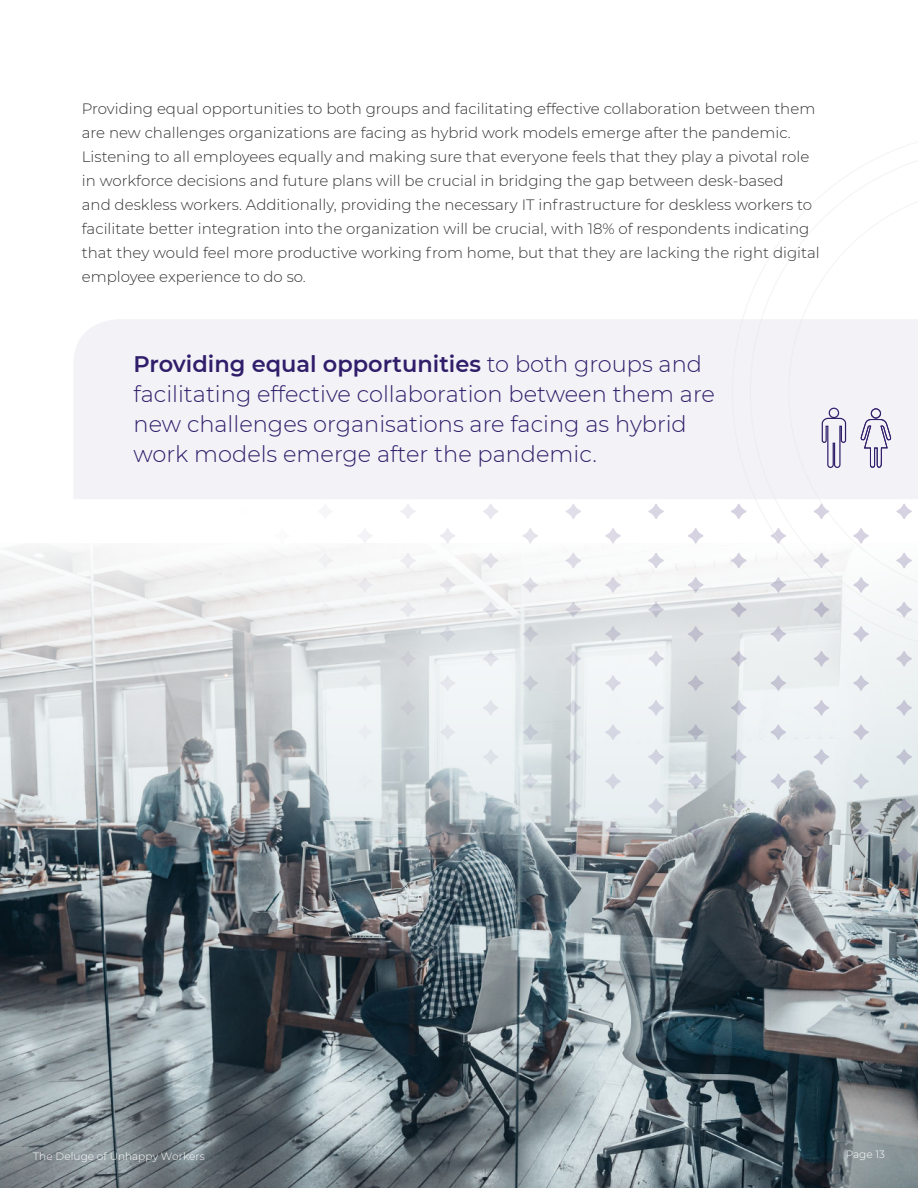
<style>
.page{position:relative;width:918px;height:1188px;background:#fff}
.page>*{position:absolute;margin:0;border:0;box-sizing:border-box;transform-origin:0 0}
.t1{font:300 22.5px/30px "Montserrat";color:#301e6a}
.t2{font:300 15px/24px "Montserrat";color:#333}
.t3{font:300 10.5px "Montserrat";letter-spacing:.005em;color:#fff}
.s1{font-weight:600}
</style>
<div class="page">
<img style="left:0;top:547px;width:918px;height:641px">
<svg style="left:0;top:847px;width:3px;height:16px"></svg>
<svg style="left:0;top:798px;width:3px;height:16px"></svg>
<svg style="left:0;top:749px;width:3px;height:16px"></svg>
<svg style="left:0;top:700px;width:3px;height:16px"></svg>
<svg style="left:0;top:651px;width:3px;height:16px"></svg>
<svg style="left:0;top:602px;width:3px;height:16px"></svg>
<svg style="left:0;top:553px;width:3px;height:15px"></svg>
<svg style="left:26px;top:822px;width:16px;height:16px"></svg>
<svg style="left:26px;top:773px;width:16px;height:16px"></svg>
<svg style="left:26px;top:724px;width:16px;height:16px"></svg>
<svg style="left:26px;top:675px;width:16px;height:16px"></svg>
<svg style="left:26px;top:626px;width:16px;height:16px"></svg>
<svg style="left:26px;top:577px;width:16px;height:16px"></svg>
<svg style="left:69px;top:847px;width:16px;height:16px"></svg>
<svg style="left:69px;top:798px;width:16px;height:16px"></svg>
<svg style="left:69px;top:749px;width:16px;height:16px"></svg>
<svg style="left:69px;top:700px;width:16px;height:16px"></svg>
<svg style="left:69px;top:651px;width:16px;height:16px"></svg>
<svg style="left:69px;top:602px;width:16px;height:16px"></svg>
<svg style="left:69px;top:553px;width:16px;height:15px"></svg>
<svg style="left:109px;top:822px;width:16px;height:16px"></svg>
<svg style="left:109px;top:773px;width:16px;height:16px"></svg>
<svg style="left:109px;top:724px;width:16px;height:16px"></svg>
<svg style="left:109px;top:675px;width:16px;height:16px"></svg>
<svg style="left:109px;top:626px;width:16px;height:16px"></svg>
<svg style="left:109px;top:577px;width:16px;height:16px"></svg>
<svg style="left:152px;top:847px;width:16px;height:16px"></svg>
<svg style="left:152px;top:798px;width:16px;height:16px"></svg>
<svg style="left:152px;top:749px;width:16px;height:16px"></svg>
<svg style="left:152px;top:700px;width:16px;height:16px"></svg>
<svg style="left:152px;top:651px;width:16px;height:16px"></svg>
<svg style="left:152px;top:602px;width:16px;height:16px"></svg>
<svg style="left:152px;top:553px;width:16px;height:15px"></svg>
<svg style="left:192px;top:822px;width:16px;height:16px"></svg>
<svg style="left:192px;top:773px;width:16px;height:16px"></svg>
<svg style="left:192px;top:724px;width:16px;height:16px"></svg>
<svg style="left:192px;top:675px;width:16px;height:16px"></svg>
<svg style="left:192px;top:626px;width:16px;height:16px"></svg>
<svg style="left:192px;top:577px;width:16px;height:16px"></svg>
<svg style="left:235px;top:847px;width:16px;height:16px"></svg>
<svg style="left:235px;top:798px;width:16px;height:16px"></svg>
<svg style="left:235px;top:749px;width:16px;height:16px"></svg>
<svg style="left:235px;top:700px;width:16px;height:16px"></svg>
<svg style="left:235px;top:651px;width:16px;height:16px"></svg>
<svg style="left:235px;top:602px;width:16px;height:16px"></svg>
<svg style="left:235px;top:553px;width:16px;height:15px"></svg>
<svg style="left:274px;top:822px;width:16px;height:16px"></svg>
<svg style="left:274px;top:773px;width:16px;height:16px"></svg>
<svg style="left:274px;top:724px;width:16px;height:16px"></svg>
<svg style="left:274px;top:675px;width:16px;height:16px"></svg>
<svg style="left:274px;top:626px;width:16px;height:16px"></svg>
<svg style="left:274px;top:577px;width:16px;height:16px"></svg>
<svg style="left:317px;top:847px;width:16px;height:16px"></svg>
<svg style="left:317px;top:798px;width:16px;height:16px"></svg>
<svg style="left:317px;top:749px;width:16px;height:16px"></svg>
<svg style="left:317px;top:700px;width:16px;height:16px"></svg>
<svg style="left:317px;top:651px;width:16px;height:16px"></svg>
<svg style="left:317px;top:602px;width:16px;height:16px"></svg>
<svg style="left:317px;top:553px;width:16px;height:15px"></svg>
<svg style="left:357px;top:822px;width:16px;height:16px"></svg>
<svg style="left:357px;top:773px;width:16px;height:16px"></svg>
<svg style="left:357px;top:724px;width:16px;height:16px"></svg>
<svg style="left:357px;top:675px;width:16px;height:16px"></svg>
<svg style="left:357px;top:626px;width:16px;height:16px"></svg>
<svg style="left:357px;top:577px;width:16px;height:16px"></svg>
<svg style="left:358px;top:529px;width:14px;height:15px"></svg>
<svg style="left:400px;top:847px;width:16px;height:16px"></svg>
<svg style="left:400px;top:798px;width:16px;height:16px"></svg>
<svg style="left:400px;top:749px;width:16px;height:16px"></svg>
<svg style="left:400px;top:700px;width:16px;height:16px"></svg>
<svg style="left:400px;top:651px;width:16px;height:16px"></svg>
<svg style="left:400px;top:602px;width:16px;height:16px"></svg>
<svg style="left:400px;top:553px;width:16px;height:15px"></svg>
<svg style="left:400px;top:504px;width:16px;height:15px"></svg>
<svg style="left:440px;top:822px;width:16px;height:16px"></svg>
<svg style="left:440px;top:773px;width:16px;height:16px"></svg>
<svg style="left:440px;top:724px;width:16px;height:16px"></svg>
<svg style="left:440px;top:675px;width:16px;height:16px"></svg>
<svg style="left:440px;top:626px;width:16px;height:16px"></svg>
<svg style="left:440px;top:577px;width:16px;height:16px"></svg>
<svg style="left:440px;top:528px;width:15px;height:16px"></svg>
<svg style="left:483px;top:847px;width:16px;height:16px"></svg>
<svg style="left:483px;top:798px;width:16px;height:16px"></svg>
<svg style="left:483px;top:749px;width:16px;height:16px"></svg>
<svg style="left:483px;top:700px;width:16px;height:16px"></svg>
<svg style="left:483px;top:651px;width:16px;height:16px"></svg>
<svg style="left:483px;top:602px;width:16px;height:16px"></svg>
<svg style="left:483px;top:553px;width:16px;height:15px"></svg>
<svg style="left:483px;top:504px;width:15px;height:15px"></svg>
<svg style="left:522px;top:822px;width:16px;height:16px"></svg>
<svg style="left:522px;top:773px;width:16px;height:16px"></svg>
<svg style="left:522px;top:724px;width:16px;height:16px"></svg>
<svg style="left:522px;top:675px;width:16px;height:16px"></svg>
<svg style="left:522px;top:626px;width:16px;height:16px"></svg>
<svg style="left:522px;top:577px;width:16px;height:16px"></svg>
<svg style="left:523px;top:528px;width:15px;height:16px"></svg>
<svg style="left:565px;top:847px;width:16px;height:16px"></svg>
<svg style="left:565px;top:798px;width:16px;height:16px"></svg>
<svg style="left:565px;top:749px;width:16px;height:16px"></svg>
<svg style="left:565px;top:700px;width:16px;height:16px"></svg>
<svg style="left:565px;top:651px;width:16px;height:16px"></svg>
<svg style="left:565px;top:602px;width:16px;height:16px"></svg>
<svg style="left:565px;top:553px;width:16px;height:15px"></svg>
<svg style="left:566px;top:504px;width:15px;height:15px"></svg>
<svg style="left:605px;top:822px;width:16px;height:16px"></svg>
<svg style="left:605px;top:773px;width:16px;height:16px"></svg>
<svg style="left:605px;top:724px;width:16px;height:16px"></svg>
<svg style="left:605px;top:675px;width:16px;height:16px"></svg>
<svg style="left:605px;top:626px;width:16px;height:16px"></svg>
<svg style="left:605px;top:577px;width:16px;height:16px"></svg>
<svg style="left:605px;top:528px;width:16px;height:16px"></svg>
<svg style="left:648px;top:847px;width:16px;height:16px"></svg>
<svg style="left:648px;top:798px;width:16px;height:16px"></svg>
<svg style="left:648px;top:749px;width:16px;height:16px"></svg>
<svg style="left:648px;top:700px;width:16px;height:16px"></svg>
<svg style="left:648px;top:651px;width:16px;height:16px"></svg>
<svg style="left:648px;top:602px;width:16px;height:16px"></svg>
<svg style="left:648px;top:553px;width:16px;height:15px"></svg>
<svg style="left:648px;top:504px;width:16px;height:15px"></svg>
<svg style="left:688px;top:822px;width:16px;height:16px"></svg>
<svg style="left:688px;top:773px;width:16px;height:16px"></svg>
<svg style="left:688px;top:724px;width:16px;height:16px"></svg>
<svg style="left:688px;top:675px;width:16px;height:16px"></svg>
<svg style="left:688px;top:626px;width:16px;height:16px"></svg>
<svg style="left:688px;top:577px;width:16px;height:16px"></svg>
<svg style="left:688px;top:528px;width:16px;height:16px"></svg>
<svg style="left:731px;top:847px;width:16px;height:16px"></svg>
<svg style="left:731px;top:798px;width:16px;height:16px"></svg>
<svg style="left:731px;top:749px;width:16px;height:16px"></svg>
<svg style="left:731px;top:700px;width:16px;height:16px"></svg>
<svg style="left:731px;top:651px;width:16px;height:16px"></svg>
<svg style="left:731px;top:602px;width:1px;height:16px"></svg>
<svg style="left:731px;top:553px;width:1px;height:15px"></svg>
<svg style="left:770px;top:822px;width:16px;height:16px"></svg>
<svg style="left:770px;top:773px;width:16px;height:16px"></svg>
<svg style="left:770px;top:724px;width:16px;height:16px"></svg>
<svg style="left:770px;top:675px;width:16px;height:16px"></svg>
<svg style="left:813px;top:847px;width:16px;height:16px"></svg>
<svg style="left:813px;top:798px;width:16px;height:16px"></svg>
<svg style="left:813px;top:749px;width:16px;height:16px"></svg>
<svg style="left:813px;top:700px;width:16px;height:16px"></svg>
<svg style="left:813px;top:653px;width:16px;height:14px"></svg>
<svg style="left:853px;top:822px;width:16px;height:16px"></svg>
<svg style="left:853px;top:773px;width:16px;height:16px"></svg>
<svg style="left:853px;top:724px;width:16px;height:16px"></svg>
<svg style="left:853px;top:675px;width:16px;height:16px"></svg>
<svg style="left:896px;top:847px;width:16px;height:16px"></svg>
<svg style="left:896px;top:798px;width:16px;height:16px"></svg>
<svg style="left:896px;top:749px;width:16px;height:16px"></svg>
<svg style="left:896px;top:700px;width:16px;height:16px"></svg>
<svg style="left:896px;top:653px;width:16px;height:14px"></svg>
<div style="left:74px;top:319px;width:658px;height:180px;background:#f3f2f7"></div>
<svg style="left:732px;top:319px;width:186px;height:334px;fill:#f2f2f6"></svg>
<svg style="left:750px;top:319px;width:168px;height:316px;fill:#f3f2f7"></svg>
<svg style="left:860px;top:408px;width:32px;height:61px"></svg>
<div style="left:871px;top:408px;width:10px;height:10px;border:1px solid #301e6a;border-radius:50%"></div>
<p class="t2" style="left:82px;top:97px;width:740px">Providing equal opportunities to both groups and facilitating effective collaboration between them are new challenges organizations are facing as hybrid work models emerge after the pandemic.<br>Listening to all employees equally and making sure that everyone feels that they play a pivotal role in workforce decisions and future plans will be crucial in bridging the gap between desk-based<br>and deskless workers. Additionally, providing the necessary IT infrastructure for deskless workers to facilitate better integration into the organization will be crucial, with 18% of respondents indicating that they would feel more productive working from home, but that they are lacking the right digital employee experience to do so.</p>
<h1 class="t1" style="left:134px;top:350px;width:583px"><span class="s1">Providing equal opportunities</span> to both groups and facilitating effective collaboration between them are new challenges organisations are facing as hybrid work models emerge after the pandemic.</h1>
<p class="t3" style="left:33px;top:1151px;width:173px">The Deluge of Unhappy Workers</p>
<p class="t3" style="left:846px;top:1149px;width:41px">Page 13</p>
</div>
